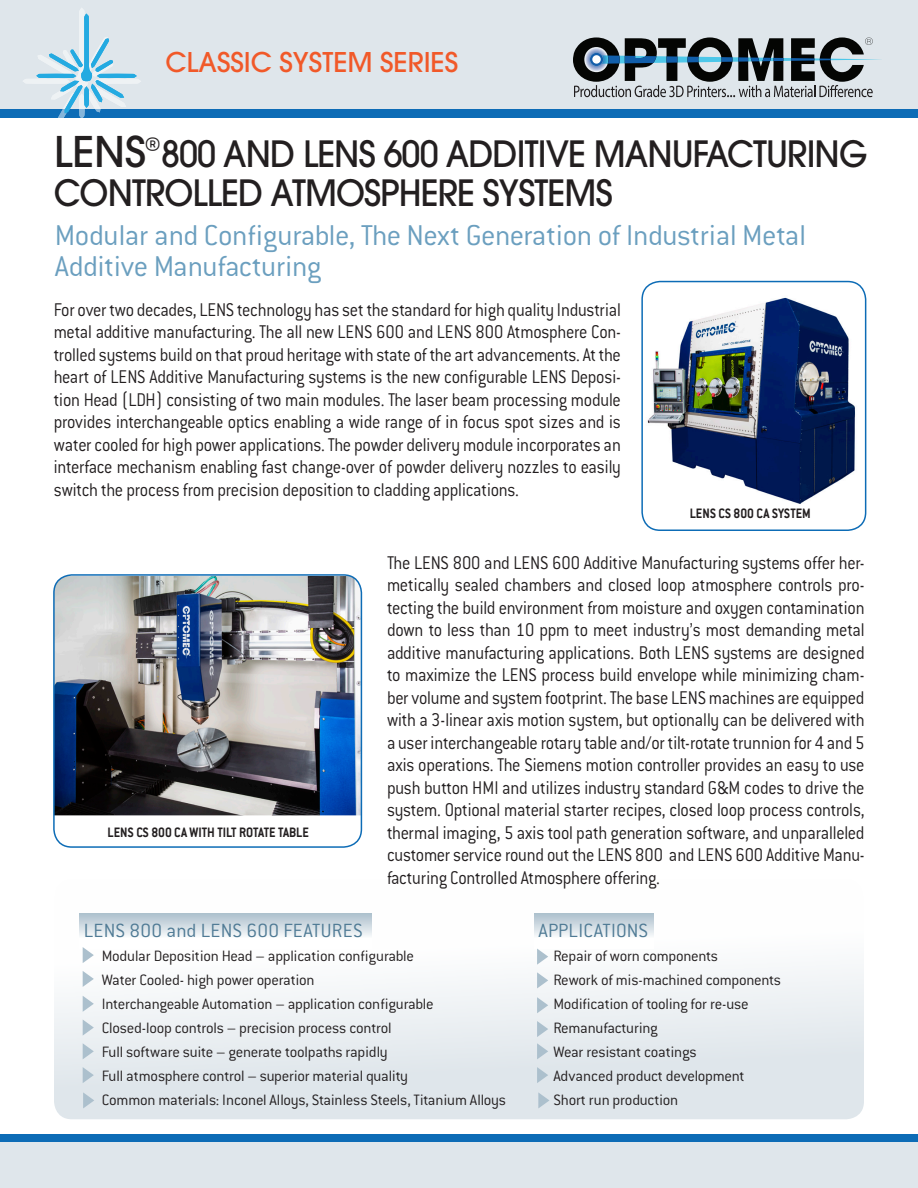
<style>
.page{position:relative;width:918px;height:1188px;background:#fff}
.page>*{position:absolute;margin:0;border:0;box-sizing:border-box;transform-origin:0 0}
.t1{font:700 37.5px "Conduit ITC";color:#231f20}
.t2{font:500 36px/39px "Avant Garde";letter-spacing:-.025em;color:#231f20;scale:.95 1}
.t3{font:300 31.5px/31.5px "Conduit ITC";letter-spacing:-.015em;color:#6b9fbf}
.t4{font:500 27px "Avant Garde";color:#f15929}
.t5{font:300 21px "Conduit ITC";letter-spacing:.015em;color:#507b95}
.t6{font:300 20.25px/22.5px "Conduit ITC";letter-spacing:-.015em;color:#231f20;text-align:justify;scale:.9 1}
.t7{font:300 16.5px "Conduit ITC";letter-spacing:-.015em;color:#231f20}
.t8{font:700 15px "Conduit ITC";color:#231f20;scale:.9 1}
.s1{font-size:42px}
</style>
<div class="page">
<div style="left:0;top:0;width:918px;height:109px;background:#dfe6eb"></div>
<svg style="left:573px;top:37px;width:309px;height:60px"></svg>
<div style="left:592px;top:55px;width:9px;height:9px;background:#fff;border-radius:50%"></div>
<div style="left:0;top:109px;width:918px;height:9px;background:#0d6cb6"></div>
<svg style="left:23px;top:8px;width:118px;height:110px"></svg>
<div style="left:0;top:1134px;width:918px;height:9px;background:#0d6cb6"></div>
<div style="left:0;top:1143px;width:918px;height:45px;background:#dfe6eb"></div>
<div style="left:54px;top:878px;width:810px;height:241px;background:linear-gradient(to bottom,#fff,#dbe3e8);border-radius:18px"></div>
<svg style="left:80px;top:913px;width:291px;height:35px"></svg>
<svg style="left:83px;top:947px;width:11px;height:16px"></svg>
<svg style="left:83px;top:971px;width:11px;height:16px"></svg>
<svg style="left:83px;top:996px;width:11px;height:16px"></svg>
<svg style="left:83px;top:1020px;width:11px;height:16px"></svg>
<svg style="left:83px;top:1043px;width:11px;height:16px"></svg>
<svg style="left:83px;top:1067px;width:11px;height:16px"></svg>
<svg style="left:534px;top:913px;width:120px;height:35px"></svg>
<svg style="left:537px;top:949px;width:11px;height:16px"></svg>
<svg style="left:537px;top:972px;width:11px;height:16px"></svg>
<svg style="left:537px;top:997px;width:11px;height:16px"></svg>
<svg style="left:537px;top:1021px;width:11px;height:16px"></svg>
<svg style="left:537px;top:1043px;width:11px;height:16px"></svg>
<svg style="left:537px;top:1067px;width:11px;height:16px"></svg>
<svg style="left:83px;top:1092px;width:11px;height:16px"></svg>
<svg style="left:538px;top:1092px;width:11px;height:16px"></svg>
<img style="left:642px;top:282px;width:224px;height:239px">
<div style="left:641px;top:281px;width:225px;height:250px;border:2px solid #0d6cb6;border-radius:18px"></div>
<img style="left:54px;top:576px;width:307px;height:239px">
<div style="left:53px;top:574px;width:309px;height:274px;border:2px solid #0d6cb6;border-radius:18px"></div>
<p class="t4" style="left:165px;top:45px;width:294px">CLASSIC SYSTEM SERIES</p>
<p class="t2" style="left:54px;top:134px;width:858px"><span class="s1">LENS</span> 800 AND LENS 600 ADDITIVE MANUFACTURING<br>CONTROLLED ATMOSPHERE SYSTEMS</p>
<p class="t1" style="left:144px;top:127px;width:19px">®</p>
<p class="t3" style="left:55px;top:218px;width:753px">Modular and Configurable, The Next Generation of Industrial Metal<br>Additive Manufacturing</p>
<p class="t6" style="left:54px;top:298px;width:632px">For over two decades, LENS technology has set the standard for high quality Industrial metal additive manufacturing. The all new LENS 600 and LENS 800 Atmosphere Con&shy;trolled systems build on that proud heritage with state of the art advancements. At the heart of LENS Additive Manufacturing systems is the new configurable LENS Deposi&shy;tion Head (LDH) consisting of two main modules. The laser beam processing module provides interchangeable optics enabling a wide range of in focus spot sizes and is water cooled for high power applications. The powder delivery module incorporates an interface mechanism enabling fast change-over of powder delivery nozzles to easily switch the process from precision deposition to cladding applications.</p>
<p class="t8" style="left:690px;top:505px;width:136px">LENS CS 800 CA SYSTEM</p>
<p class="t8" style="left:108px;top:823px;width:225px">LENS CS 800 CA WITH TILT ROTATE TABLE</p>
<p class="t6" style="left:387px;top:550px;width:532px">The LENS 800 and LENS 600 Additive Manufacturing systems offer her&shy;metically sealed chambers and closed loop atmosphere controls pro&shy;tecting the build environment from moisture and oxygen contamination down to less than 10 ppm to meet industry’s most demanding metal additive manufacturing applications. Both LENS systems are designed to maximize the LENS process build envelope while minimizing cham&shy;ber volume and system footprint. The base LENS machines are equipped with a 3-linear axis motion system, but optionally can be delivered with a user interchangeable rotary table and/or tilt-rotate trunnion for 4 and 5 axis operations. The Siemens motion controller provides an easy to use push button HMI and utilizes industry standard G&amp;M codes to drive the system. Optional material starter recipes, closed loop process controls, thermal imaging, 5 axis tool path generation software, and unparalleled customer service round out the LENS 800 and LENS 600 Additive Manu&shy;facturing Controlled Atmosphere offering.</p>
<p class="t5" style="left:84px;top:917px;width:281px">LENS 800 and LENS 600 FEATURES</p>
<p class="t7" style="left:102px;top:946px;width:314px">Modular Deposition Head – application configurable</p>
<p class="t7" style="left:102px;top:970px;width:215px">Water Cooled- high power operation</p>
<p class="t7" style="left:102px;top:994px;width:333px">Interchangeable Automation – application configurable</p>
<p class="t7" style="left:102px;top:1018px;width:291px">Closed-loop controls – precision process control</p>
<p class="t7" style="left:102px;top:1042px;width:288px">Full software suite – generate toolpaths rapidly</p>
<p class="t7" style="left:102px;top:1066px;width:308px">Full atmosphere control – superior material quality</p>
<p class="t7" style="left:102px;top:1090px;width:406px">Common materials: Inconel Alloys, Stainless Steels, Titanium Alloys</p>
<p class="t5" style="left:538px;top:917px;width:111px">APPLICATIONS</p>
<p class="t7" style="left:553px;top:946px;width:166px">Repair of worn components</p>
<p class="t7" style="left:553px;top:970px;width:229px">Rework of mis-machined components</p>
<p class="t7" style="left:553px;top:994px;width:197px">Modification of tooling for re-use</p>
<p class="t7" style="left:553px;top:1018px;width:106px">Remanufacturing</p>
<p class="t7" style="left:553px;top:1042px;width:145px">Wear resistant coatings</p>
<p class="t7" style="left:553px;top:1066px;width:193px">Advanced product development</p>
<p class="t7" style="left:553px;top:1090px;width:127px">Short run production</p>
</div>
